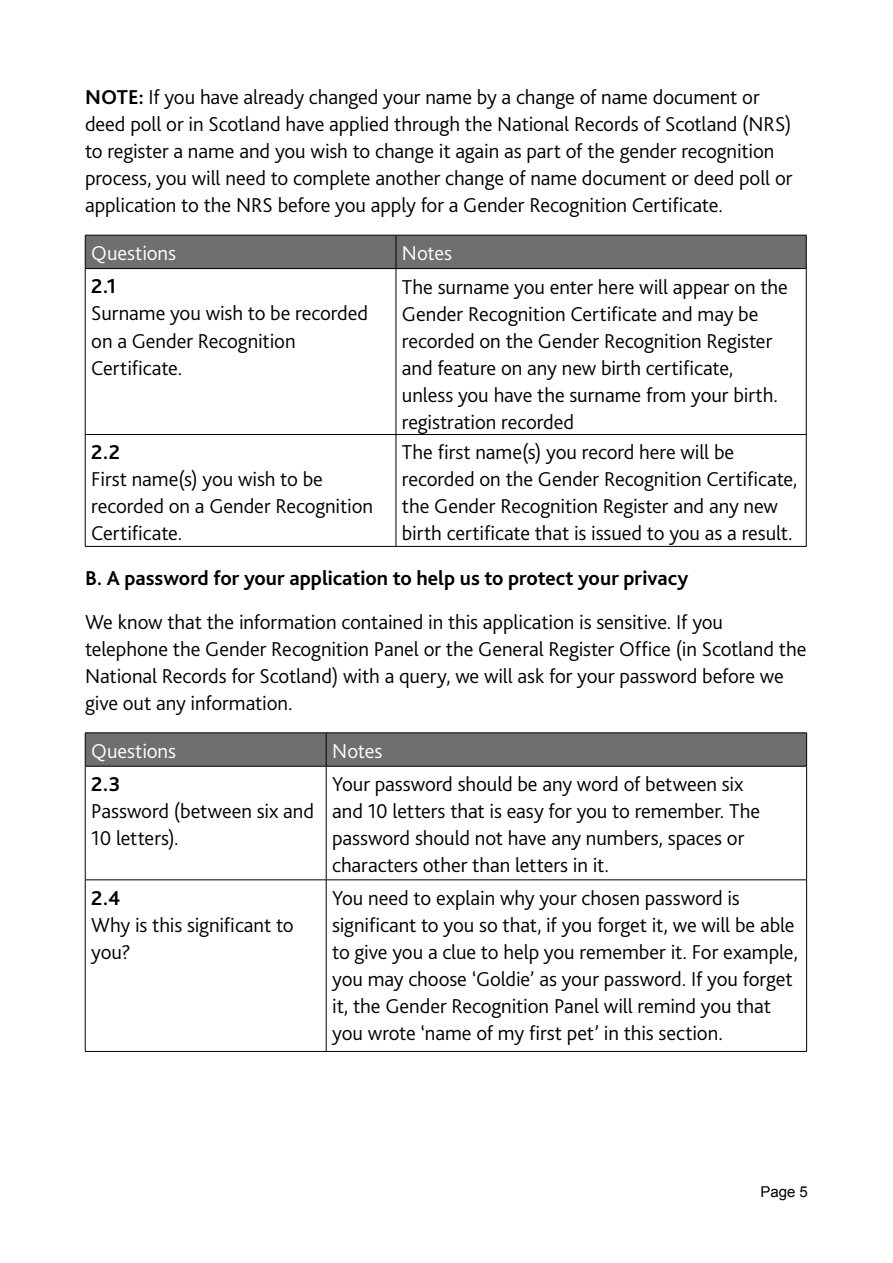
<style>
.page{position:relative;width:893px;height:1263px;background:#fff}
.page>*{position:absolute;margin:0;border:0;box-sizing:border-box;transform-origin:0 0}
.HMCTS_Body_text{font:300 21px/27px "Bliss 2";letter-spacing:-.005em;color:#000}
.HMCTS_Body_text-2{font:700 21px "Bliss 2";color:#000}
.HMCTS_Body_text-3{font:300 21px "Bliss 2";letter-spacing:-.005em;color:#fff}
.t1{font:15px "Arial";color:#000}
.s1{font-weight:700}
</style>
<div class="page">
<div style="left:86px;top:236px;width:720px;height:32px;background:#706f6f"></div>
<hr style="left:85px;top:235px;width:311px;height:1px;background:#000">
<hr style="left:85px;top:235px;width:1px;height:33px;background:#000">
<hr style="left:396px;top:235px;width:410px;height:1px;background:#000">
<hr style="left:396px;top:235px;width:1px;height:33px;background:#000">
<hr style="left:806px;top:235px;width:1px;height:33px;background:#000">
<hr style="left:85px;top:268px;width:311px;height:1px;background:#000">
<hr style="left:85px;top:269px;width:1px;height:165px;background:#000">
<hr style="left:396px;top:268px;width:410px;height:1px;background:#000">
<hr style="left:396px;top:269px;width:1px;height:165px;background:#000">
<hr style="left:806px;top:269px;width:1px;height:165px;background:#000">
<hr style="left:85px;top:434px;width:311px;height:1px;background:#000">
<hr style="left:85px;top:435px;width:1px;height:111px;background:#000">
<hr style="left:396px;top:434px;width:410px;height:1px;background:#000">
<hr style="left:396px;top:435px;width:1px;height:111px;background:#000">
<hr style="left:806px;top:435px;width:1px;height:111px;background:#000">
<hr style="left:85px;top:546px;width:311px;height:1px;background:#000">
<hr style="left:396px;top:546px;width:410px;height:1px;background:#000">
<div style="left:86px;top:733px;width:720px;height:33px;background:#706f6f"></div>
<hr style="left:85px;top:732px;width:241px;height:1px;background:#000">
<hr style="left:85px;top:733px;width:1px;height:33px;background:#000">
<hr style="left:326px;top:732px;width:481px;height:1px;background:#000">
<hr style="left:326px;top:733px;width:1px;height:33px;background:#000">
<hr style="left:806px;top:733px;width:1px;height:33px;background:#000">
<hr style="left:85px;top:766px;width:241px;height:1px;background:#000">
<hr style="left:85px;top:766px;width:1px;height:114px;background:#000">
<hr style="left:326px;top:766px;width:481px;height:1px;background:#000">
<hr style="left:326px;top:766px;width:1px;height:114px;background:#000">
<hr style="left:806px;top:766px;width:1px;height:114px;background:#000">
<hr style="left:85px;top:879px;width:241px;height:1px;background:#000">
<hr style="left:85px;top:880px;width:1px;height:171px;background:#000">
<hr style="left:326px;top:879px;width:481px;height:1px;background:#000">
<hr style="left:326px;top:880px;width:1px;height:171px;background:#000">
<hr style="left:806px;top:880px;width:1px;height:171px;background:#000">
<hr style="left:85px;top:1051px;width:241px;height:1px;background:#000">
<hr style="left:326px;top:1051px;width:481px;height:1px;background:#000">
<p class="HMCTS_Body_text" style="left:85px;top:83px;width:709px"><span class="s1">NOTE:</span> If you have already changed your name by a change of name document or deed poll or in Scotland have applied through the National Records of Scotland (NRS) to register a name and you wish to change it again as part of the gender recognition process, you will need to complete another change of name document or deed poll or application to the NRS before you apply for a Gender Recognition Certificate.</p>
<p class="HMCTS_Body_text-3" style="left:91px;top:240px;width:86px">Questions</p>
<p class="HMCTS_Body_text-3" style="left:402px;top:240px;width:52px">Notes</p>
<p class="HMCTS_Body_text-2" style="left:91px;top:273px;width:27px">2.1</p>
<p class="HMCTS_Body_text" style="left:91px;top:299px;width:278px">Surname you wish to be recorded on a Gender Recognition<br>Certificate.</p>
<p class="HMCTS_Body_text" style="left:402px;top:272px;width:387px">The surname you enter here will appear on the Gender Recognition Certificate and may be recorded on the Gender Recognition Register and feature on any new birth certificate, unless you have the surname from your birth. registration recorded</p>
<p class="HMCTS_Body_text" style="left:402px;top:438px;width:397px">The first name(s) you record here will be recorded on the Gender Recognition Certificate, the Gender Recognition Register and any new birth certificate that is issued to you as a result.</p>
<p class="HMCTS_Body_text-2" style="left:85px;top:565px;width:605px">B. A password for your application to help us to protect your privacy</p>
<p class="HMCTS_Body_text" style="left:85px;top:608px;width:723px">We know that the information contained in this application is sensitive. If you telephone the Gender Recognition Panel or the General Register Office (in Scotland the National Records for Scotland) with a query, we will ask for your password before we give out any information.</p>
<p class="HMCTS_Body_text-3" style="left:91px;top:738px;width:86px">Questions</p>
<p class="HMCTS_Body_text-3" style="left:332px;top:738px;width:52px">Notes</p>
<p class="HMCTS_Body_text-2" style="left:91px;top:771px;width:31px">2.3</p>
<p class="HMCTS_Body_text" style="left:91px;top:797px;width:224px">Password (between six and<br>10 letters).</p>
<p class="HMCTS_Body_text-2" style="left:91px;top:439px;width:30px">2.2</p>
<p class="HMCTS_Body_text" style="left:91px;top:465px;width:283px">First name(s) you wish to be recorded on a Gender Recognition<br>Certificate.</p>
<p class="HMCTS_Body_text" style="left:332px;top:770px;width:429px">Your password should be any word of between six and 10 letters that is easy for you to remember. The password should not have any numbers, spaces or characters other than letters in it.</p>
<p class="HMCTS_Body_text-2" style="left:91px;top:885px;width:31px">2.4</p>
<p class="HMCTS_Body_text" style="left:91px;top:911px;width:204px">Why is this significant to you?</p>
<p class="HMCTS_Body_text" style="left:332px;top:884px;width:467px">You need to explain why your chosen password is significant to you so that, if you forget it, we will be able to give you a clue to help you remember it. For example, you may choose ‘Goldie’ as your password. If you forget it, the Gender Recognition Panel will remind you that you wrote ‘name of my first pet’ in this section.</p>
<p class="t1" style="left:760px;top:1182px;width:49px">Page 5</p>
</div>
